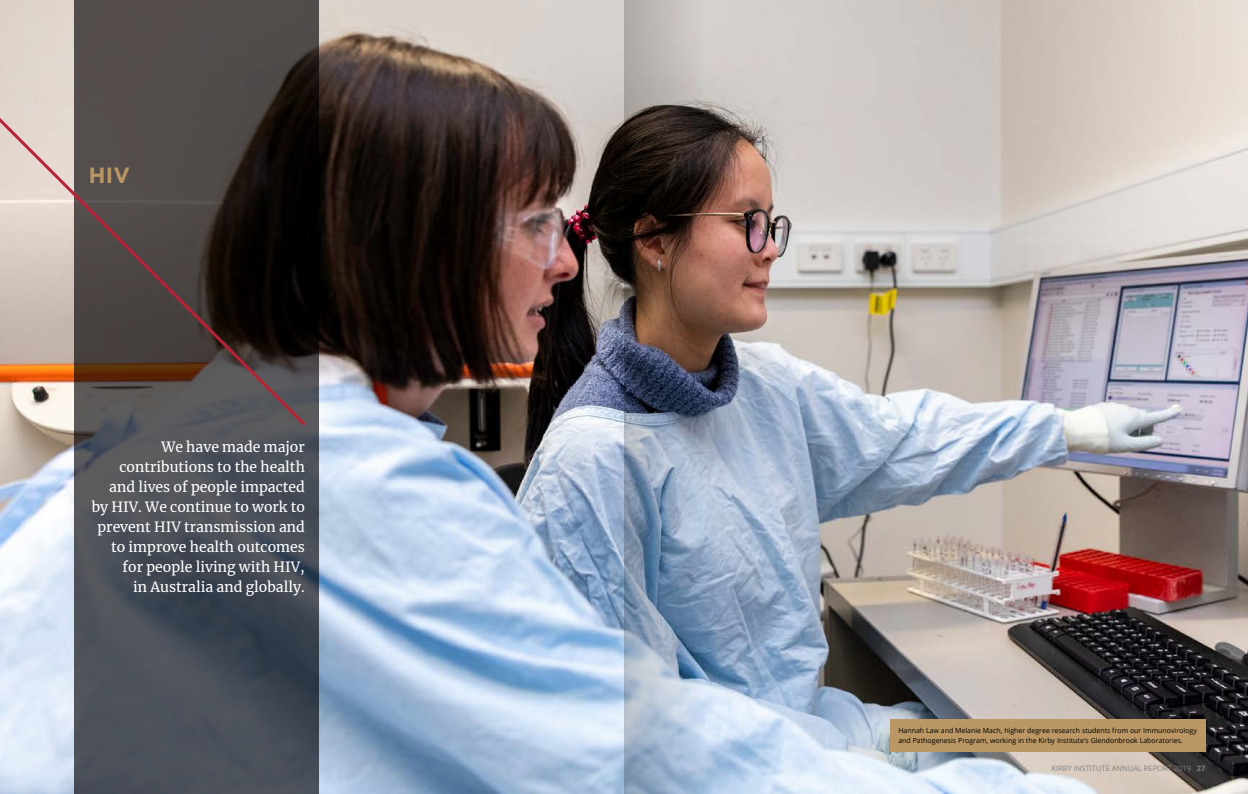
<style>
.page{position:relative;width:1248px;height:794px;background:#fff}
.page>*{position:absolute;margin:0;border:0;box-sizing:border-box;transform-origin:0 0}
.t1{font:700 22px "Gotham";color:#ba9764}
.t2{font:14px/20px "Merriweather";color:#fff;text-align:right}
.t3{font:7.5px "Open Sans";color:#808285}
.t4{font:7px/10px "Open Sans";color:#000}
.s1{font-weight:700}
</style>
<div class="page">
<img style="left:0;top:0;width:1247px;height:794px">
<svg style="left:74px;top:0;width:245px;height:794px;background:#464b54"></svg>
<svg style="left:0;top:0;width:309px;height:429px;background:#685e59"></svg>
<div style="left:889px;top:719px;width:316px;height:32px;background:#ba9764"></div>
<img style="left:624px;top:0;width:134px;height:794px">
<h1 class="t1" style="left:89px;top:162px;width:43px">HIV</h1>
<p class="t2" style="left:92px;top:437px;width:214px">We have made major contributions to the health and lives of people impacted by HIV. We continue to work to prevent HIV transmission and to improve health outcomes for people living with HIV,<br>in Australia and globally.</p>
<p class="t4" style="left:898px;top:725px;width:300px">Hannah Law and Melanie Mach, higher degree research students from our Immunovirology and Pathogenesis Program, working in the Kirby Institute's Glendonbrook Laboratories.</p>
<p class="t3" style="left:1051px;top:763px;width:155px">KIRBY INSTITUTE ANNUAL REPORT 2019 <span class="s1">27</span></p>
</div>
